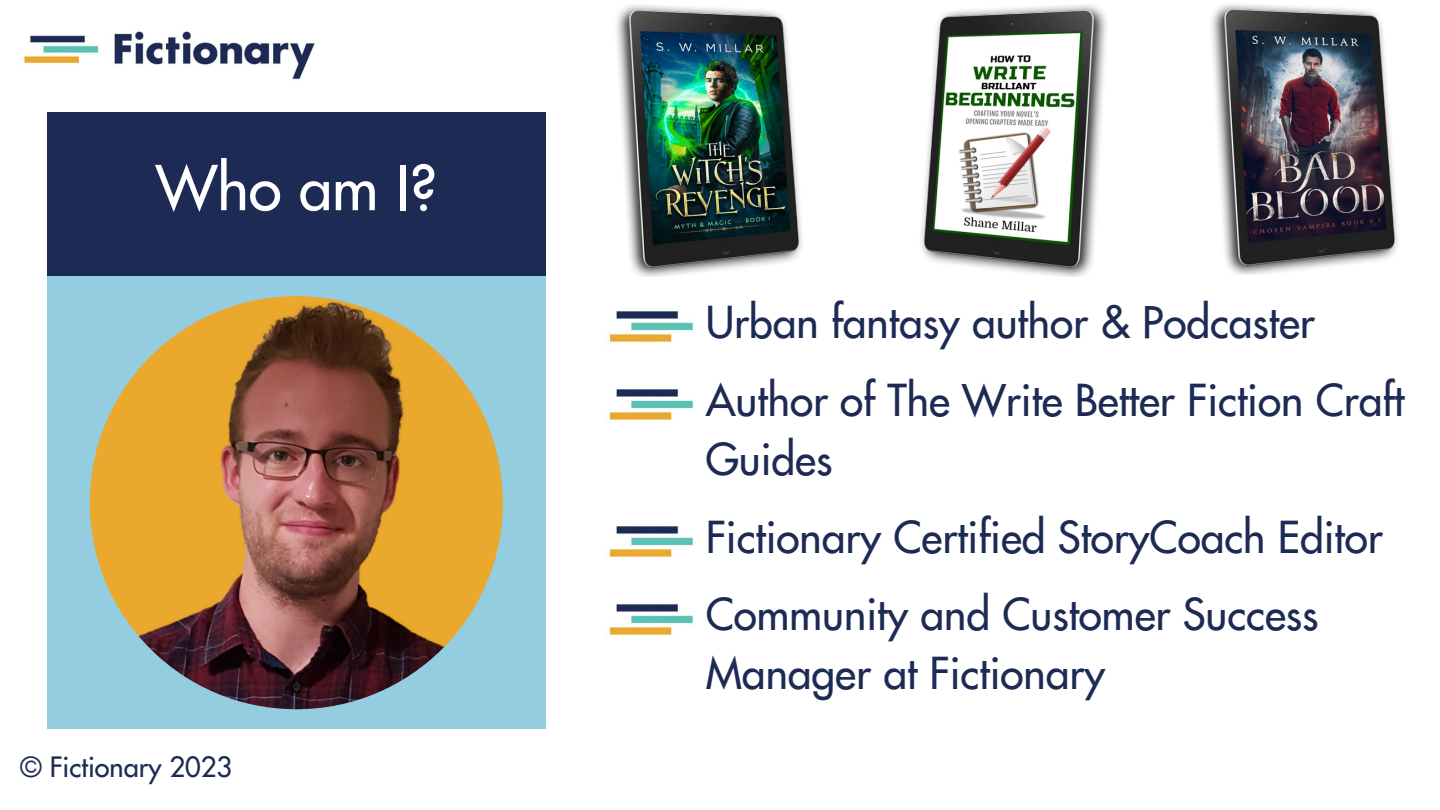
<style>
.page{position:relative;width:1440px;height:810px;background:#fff}
.page>*{position:absolute;margin:0;border:0;box-sizing:border-box;transform-origin:0 0}
.t1{font:500 60.2px "Futura Std";color:#fff}
.t2{font:500 42.6px/59.2px "Futura Std";color:#1d2b54}
.t3{font:500 27.1px "Futura Std";color:#1d2b54}
</style>
<div class="page">
<img style="left:23px;top:31px;width:292px;height:48px">
<div style="left:47px;top:112px;width:498px;height:164px;background:#1d2b54"></div>
<div style="left:47px;top:276px;width:498px;height:453px;background:#94cce0"></div>
<img style="left:90px;top:296px;width:413px;height:413px;border-radius:50%">
<img style="left:609px;top:311px;width:84px;height:31px">
<img style="left:609px;top:389px;width:84px;height:31px">
<img style="left:609px;top:526px;width:84px;height:31px">
<img style="left:609px;top:604px;width:84px;height:31px">
<img style="left:616px;top:5px;width:186px;height:272px">
<img style="left:921px;top:5px;width:186px;height:272px">
<img style="left:1211px;top:4px;width:187px;height:271px">
<p class="t1" style="left:156px;top:164px;width:283px">Who am I?</p>
<p class="t3" style="left:20px;top:756px;width:213px">© Fictionary 2023</p>
<p class="t2" style="left:706px;top:297px;width:611px">Urban fantasy author &amp; Podcaster</p>
<p class="t2" style="left:706px;top:375px;width:700px">Author of The Write Better Fiction Craft<br>Guides</p>
<p class="t2" style="left:706px;top:512px;width:679px">Fictionary Certified StoryCoach Editor</p>
<p class="t2" style="left:706px;top:589px;width:614px">Community and Customer Success<br>Manager at Fictionary</p>
</div>
